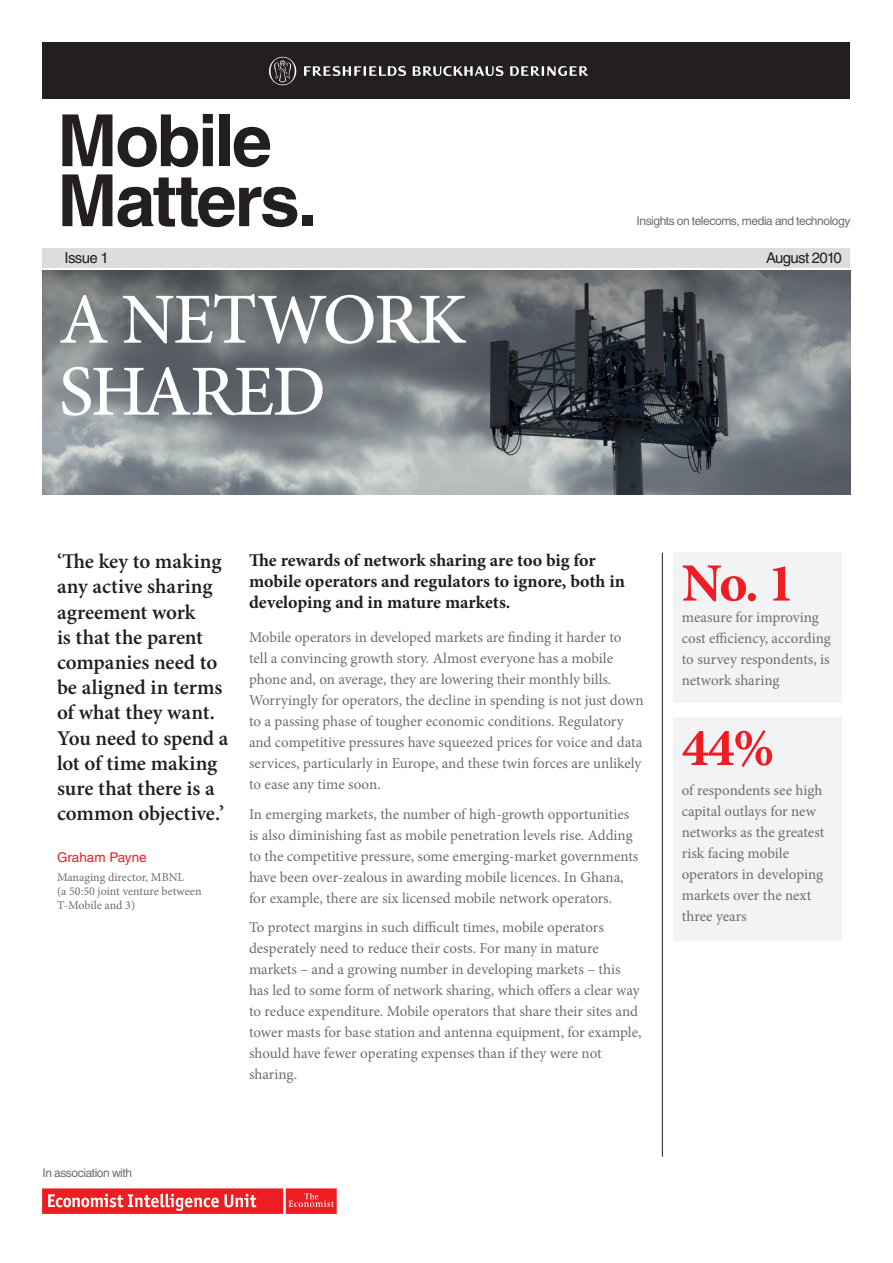
<style>
.page{position:relative;width:893px;height:1263px;background:#fff}
.page>*{position:absolute;margin:0;border:0;box-sizing:border-box;transform-origin:0 0}
.document_name{font:700 72px/60px "Helvetica";letter-spacing:-.035em;color:#231f20}
.t1{font:500 72px/72px "Minion Pro";letter-spacing:-.025em;color:#fff}
.body_text{font:700 54px "Minion Pro";color:#ee1d23}
.pull_quote_black{font:600 21px/25.2px "Minion Pro";letter-spacing:-.005em;color:#231f20}
.standfirst{font:700 18px/21px "Minion Pro";color:#231f20}
.body_text-2{font:15px/21px "Minion Pro";letter-spacing:-.005em;color:#6c6d70}
.date{font:15px "Helvetica";letter-spacing:-.05em;color:#231f20}
.issue{font:15px "Helvetica";letter-spacing:-.045em;color:#231f20}
.name{font:13.5px "Helvetica";color:#ee1d23}
.role{font:12px/14.4px "Minion Pro";color:#6c6d70}
.strapline{font:12px "Helvetica";letter-spacing:-.035em;color:#6c6d70}
.in_association_with{font:12px "Helvetica";letter-spacing:-.035em;color:#6c6d70}
</style>
<div class="page">
<img style="left:43px;top:438px;width:807px;height:57px">
<svg style="left:43px;top:270px;width:807px;height:168px;background:#666b6f"></svg>
<div style="left:43px;top:248px;width:807px;height:19px;background:#dcdddf"></div>
<div style="left:43px;top:43px;width:807px;height:56px;background:#231f20"></div>
<svg style="left:269px;top:57px;width:319px;height:28px"></svg>
<hr style="left:662px;top:553px;width:1px;height:604px;background:#231f20">
<div style="left:673px;top:553px;width:169px;height:150px;background:#f2f3f4"></div>
<div style="left:673px;top:717px;width:169px;height:224px;background:#f2f3f4"></div>
<svg style="left:286px;top:1188px;width:51px;height:26px"></svg>
<div style="left:43px;top:1188px;width:240px;height:26px;background:#ee1d23"></div>
<svg style="left:48px;top:1194px;width:208px;height:17px"></svg>
<p class="document_name" style="left:57px;top:110px;width:262px">Mobile<br>Matters.</p>
<p class="issue" style="left:65px;top:249px;width:46px">Issue 1</p>
<p class="date" style="left:766px;top:249px;width:77px">August 2010</p>
<p class="t1" style="left:59px;top:284px;width:409px">A NETWORK<br>SHARED</p>
<p class="strapline" style="left:637px;top:214px;width:215px">Insights on telecoms, media and technology</p>
<p class="pull_quote_black" style="left:57px;top:549px;width:173px">‘The key to making any active sharing agreement work<br>is that the parent companies need to be aligned in terms of what they want.<br>You need to spend a lot of time making sure that there is a common objective.’</p>
<p class="name" style="left:57px;top:849px;width:91px">Graham Payne</p>
<p class="role" style="left:57px;top:869px;width:129px">Managing director, MBNL</p>
<p class="role" style="left:57px;top:884px;width:146px">(a 50:50 joint venture between<br>T-Mobile and 3)</p>
<p class="standfirst" style="left:249px;top:549px;width:377px">The rewards of network sharing are too big for mobile operators and regulators to ignore, both in developing and in mature markets.</p>
<p class="body_text-2" style="left:249px;top:627px;width:396px">Mobile operators in developed markets are finding it harder to<br>tell a convincing growth story. Almost everyone has a mobile phone and, on average, they are lowering their monthly bills.<br>Worryingly for operators, the decline in spending is not just down to a passing phase of tougher economic conditions. Regulatory and competitive pressures have squeezed prices for voice and data services, particularly in Europe, and these twin forces are unlikely to ease any time soon.</p>
<p class="body_text-2" style="left:249px;top:804px;width:391px">In emerging markets, the number of high-growth opportunities is also diminishing fast as mobile penetration levels rise. Adding to the competitive pressure, some emerging-market governments have been over-zealous in awarding mobile licences. In Ghana, for example, there are six licensed mobile network operators.</p>
<p class="body_text-2" style="left:249px;top:917px;width:394px">To protect margins in such difficult times, mobile operators desperately need to reduce their costs. For many in mature markets – and a growing number in developing markets – this has led to some form of network sharing, which offers a clear way to reduce expenditure. Mobile operators that share their sites and tower masts for base station and antenna equipment, for example, should have fewer operating expenses than if they were not sharing.</p>
<p class="in_association_with" style="left:43px;top:1166px;width:91px">In association with</p>
<p class="body_text" style="left:682px;top:545px;width:114px">No. 1</p>
<p class="body_text-2" style="left:682px;top:606px;width:150px">measure for improving cost efficiency, according to survey respondents, is network sharing</p>
<p class="body_text" style="left:682px;top:710px;width:94px">44%</p>
<p class="body_text-2" style="left:682px;top:779px;width:144px">of respondents see high capital outlays for new networks as the greatest risk facing mobile operators in developing markets over the next three years</p>
</div>
